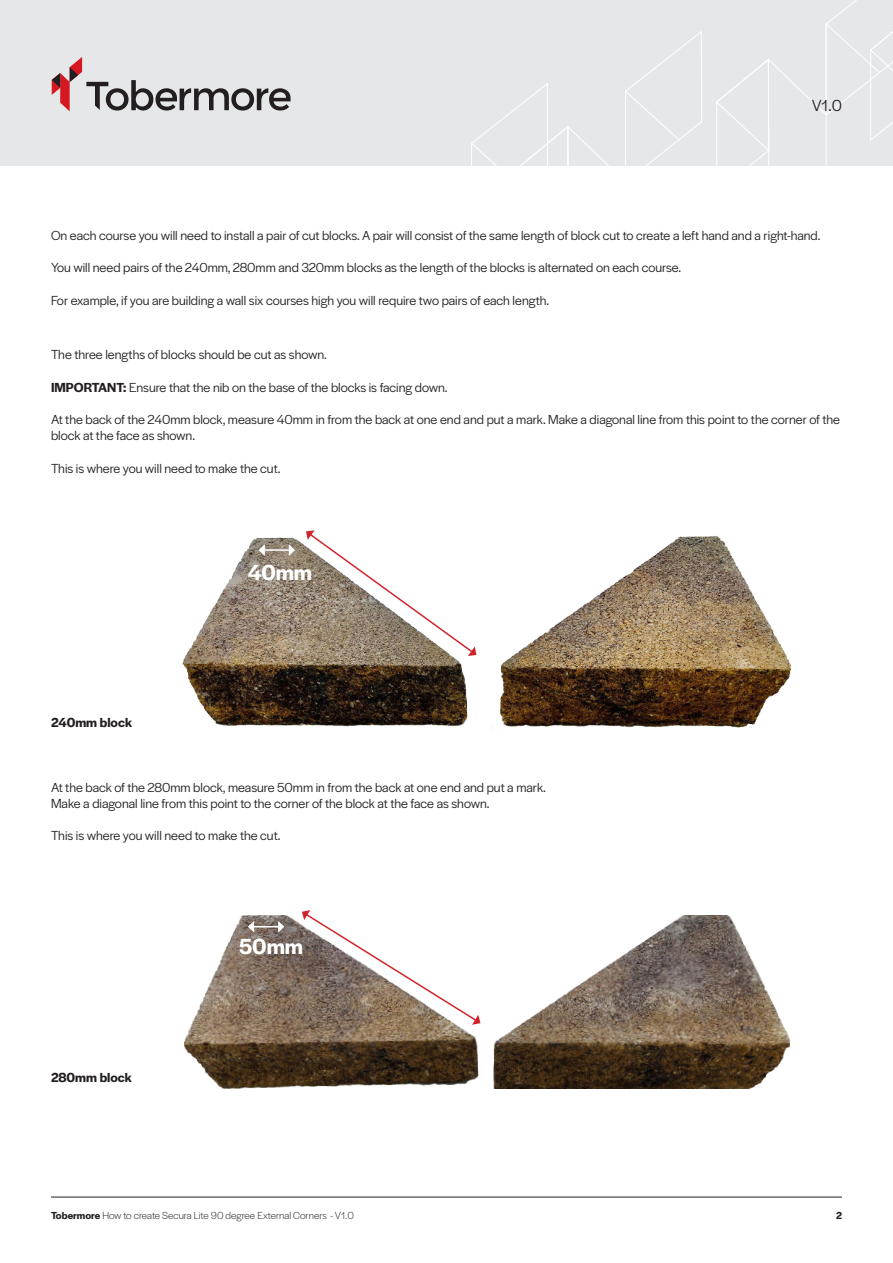
<style>
.page{position:relative;width:893px;height:1263px;background:#fff}
.page>*{position:absolute;margin:0;border:0;box-sizing:border-box;transform-origin:0 0}
.t1{font:600 22.5px "Halyard Display";color:#fff}
.t2{font:16.5px "Halyard Display";color:#231f20}
.t3{font:13.5px/16.2px "Halyard Display";color:#231f20}
.t4{font:600 13.5px "Halyard Display";color:#231f20}
.t5{font:300 10.5px "Halyard Display";color:#231f20}
.t6{font:600 10.5px "Halyard Display";color:#231f20}
.s1{font-weight:600}
</style>
<div class="page">
<div style="left:0;top:0;width:893px;height:165px;background:#e6e7e9"></div>
<svg style="left:471px;top:31px;width:231px;height:134px"></svg>
<svg style="left:716px;top:0;width:177px;height:165px"></svg>
<svg style="left:52px;top:57px;width:239px;height:54px"></svg>
<hr style="left:51px;top:1197px;width:791px;height:1px;background:#231f20">
<img style="left:183px;top:536px;width:608px;height:192px">
<img style="left:184px;top:916px;width:605px;height:173px">
<svg style="left:302px;top:910px;width:178px;height:115px"></svg>
<svg style="left:306px;top:530px;width:170px;height:126px"></svg>
<hr style="left:264px;top:549px;width:25px;height:2px;background:#fff">
<svg style="left:259px;top:544px;width:6px;height:12px"></svg>
<svg style="left:289px;top:544px;width:6px;height:12px"></svg>
<svg style="left:248px;top:921px;width:36px;height:11px"></svg>
<p class="t2" style="left:812px;top:98px;width:32px">V1.0</p>
<p class="t3" style="left:51px;top:228px;width:771px">On each course you will need to install a pair of cut blocks. A pair will consist of the same length of block cut to create a left hand and a right-hand.</p>
<p class="t3" style="left:51px;top:259px;width:632px">You will need pairs of the 240mm, 280mm and 320mm blocks as the length of the blocks is alternated on each course.</p>
<p class="t3" style="left:51px;top:291px;width:500px">For example, if you are building a wall six courses high you will require two pairs of each length.</p>
<p class="t3" style="left:51px;top:347px;width:277px">The three lengths of blocks should be cut as shown.</p>
<p class="t3" style="left:51px;top:380px;width:398px"><span class="s1">IMPORTANT:</span> Ensure that the nib on the base of the blocks is facing down.</p>
<p class="t3" style="left:51px;top:411px;width:790px">At the back of the 240mm block, measure 40mm in from the back at one end and put a mark. Make a diagonal line from this point to the corner of the block at the face as shown.</p>
<p class="t3" style="left:51px;top:461px;width:231px">This is where you will need to make the cut.</p>
<p class="t4" style="left:51px;top:713px;width:82px">240mm block</p>
<h1 class="t1" style="left:248px;top:556px;width:66px">40mm</h1>
<p class="t3" style="left:51px;top:778px;width:496px">At the back of the 280mm block, measure 50mm in from the back at one end and put a mark.<br>Make a diagonal line from this point to the corner of the block at the face as shown.</p>
<p class="t3" style="left:51px;top:828px;width:231px">This is where you will need to make the cut.</p>
<p class="t4" style="left:51px;top:1067px;width:82px">280mm block</p>
<h1 class="t1" style="left:239px;top:930px;width:65px">50mm</h1>
<p class="t5" style="left:51px;top:1210px;width:304px"><span class="s1">Tobermore</span> How to create Secura Lite 90 degree External Corners - V1.0</p>
<p class="t6" style="left:836px;top:1209px;width:7px">2</p>
</div>
